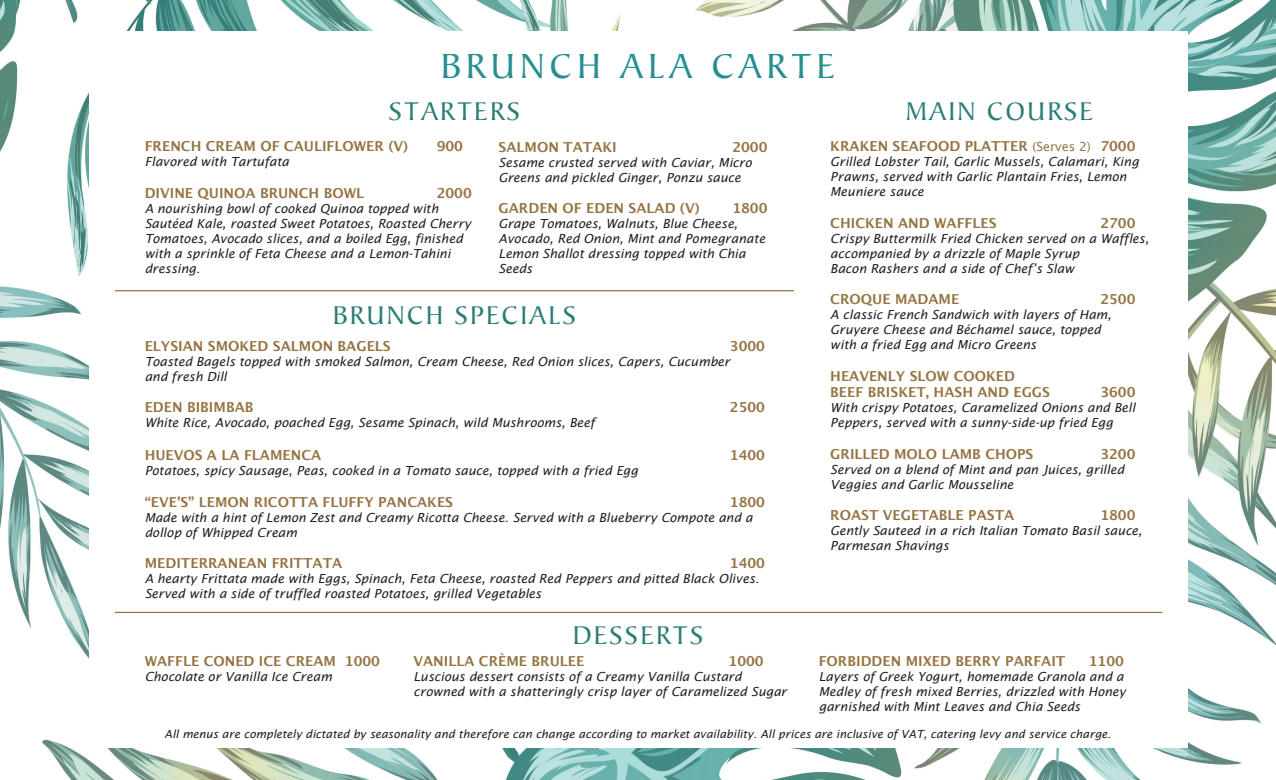
<style>
.page{position:relative;width:1276px;height:780px;background:#fff}
.page>*{position:absolute;margin:0;border:0;box-sizing:border-box;transform-origin:0 0}
.t1{font:37.5px "Baker Signet BT";letter-spacing:.13em;color:#288f91}
.t2{font:27.5px "Baker Signet BT";letter-spacing:.08em;color:#2a7e76}
.t3{font:700 13.75px/16.5px "Lucida Grande";color:#967443}
.t4{font:italic 12.5px/15px "Lucida Sans";color:#231f20}
.t5{font:italic 11.25px "Lucida Sans";color:#231f20}
.s1{font-family:"Lucida Sans Unicode";font-weight:400;font-size:12.5px}
</style>
<div class="page">
<img style="left:0;top:0;width:1276px;height:780px">
<div style="left:89px;top:32px;width:1098px;height:716px;background:#fff"></div>
<hr style="left:115px;top:290px;width:679px;height:1px;background:#967443">
<hr style="left:115px;top:611px;width:1047px;height:2px;background:#967443">
<h1 class="t1" style="left:441px;top:44px;width:395px">BRUNCH ALA CARTE</h1>
<h2 class="t2" style="left:389px;top:95px;width:133px">STARTERS</h2>
<h2 class="t2" style="left:906px;top:95px;width:189px">MAIN COURSE</h2>
<p class="t3" style="left:145px;top:139px;width:265px">FRENCH CREAM OF CAULIFLOWER (V)</p>
<p class="t3" style="left:437px;top:139px;width:28px">900</p>
<p class="t4" style="left:145px;top:154px;width:146px">Flavored with Tartufata</p>
<p class="t3" style="left:145px;top:185px;width:221px">DIVINE QUINOA BRUNCH BOWL</p>
<p class="t3" style="left:437px;top:185px;width:37px">2000</p>
<p class="t4" style="left:145px;top:201px;width:328px">A nourishing bowl of cooked Quinoa topped with Sautéed Kale, roasted Sweet Potatoes, Roasted Cherry Tomatoes, Avocado slices, and a boiled Egg, finished with a sprinkle of Feta Cheese and a Lemon-Tahini dressing.</p>
<p class="t3" style="left:498px;top:139px;width:120px">SALMON TATAKI</p>
<p class="t3" style="left:732px;top:139px;width:37px">2000</p>
<p class="t4" style="left:498px;top:155px;width:255px">Sesame crusted served with Caviar, Micro<br>Greens and pickled Ginger, Ponzu sauce</p>
<p class="t3" style="left:498px;top:201px;width:203px">GARDEN OF EDEN SALAD (V)</p>
<p class="t3" style="left:732px;top:201px;width:37px">1800</p>
<p class="t4" style="left:498px;top:216px;width:268px">Grape Tomatoes, Walnuts, Blue Cheese,<br>Avocado, Red Onion, Mint and Pomegranate<br>Lemon Shallot dressing topped with Chia<br>Seeds</p>
<h2 class="t2" style="left:333px;top:299px;width:245px">BRUNCH SPECIALS</h2>
<p class="t3" style="left:145px;top:338px;width:248px">ELYSIAN SMOKED SALMON BAGELS</p>
<p class="t3" style="left:730px;top:338px;width:37px">3000</p>
<p class="t4" style="left:145px;top:353px;width:587px">Toasted Bagels topped with smoked Salmon, Cream Cheese, Red Onion slices, Capers, Cucumber and fresh Dill</p>
<p class="t3" style="left:145px;top:399px;width:110px">EDEN BIBIMBAB</p>
<p class="t3" style="left:730px;top:399px;width:37px">2500</p>
<p class="t4" style="left:145px;top:415px;width:452px">White Rice, Avocado, poached Egg, Sesame Spinach, wild Mushrooms, Beef</p>
<p class="t3" style="left:145px;top:447px;width:178px">HUEVOS A LA FLAMENCA</p>
<p class="t3" style="left:730px;top:447px;width:37px">1400</p>
<p class="t4" style="left:145px;top:463px;width:495px">Potatoes, spicy Sausage, Peas, cooked in a Tomato sauce, topped with a fried Egg</p>
<p class="t3" style="left:145px;top:494px;width:310px">“EVE’S” LEMON RICOTTA FLUFFY PANCAKES</p>
<p class="t3" style="left:730px;top:494px;width:37px">1800</p>
<p class="t4" style="left:145px;top:509px;width:610px">Made with a hint of Lemon Zest and Creamy Ricotta Cheese. Served with a Blueberry Compote and a dollop of Whipped Cream</p>
<p class="t3" style="left:145px;top:555px;width:199px">MEDITERRANEAN FRITTATA</p>
<p class="t3" style="left:730px;top:555px;width:37px">1400</p>
<p class="t4" style="left:145px;top:571px;width:616px">A hearty Frittata made with Eggs, Spinach, Feta Cheese, roasted Red Peppers and pitted Black Olives.<br>Served with a side of truffled roasted Potatoes, grilled Vegetables</p>
<p class="t3" style="left:145px;top:653px;width:237px">WAFFLE CONED ICE CREAM 1000</p>
<p class="t4" style="left:145px;top:669px;width:189px">Chocolate or Vanilla Ice Cream</p>
<h2 class="t2" style="left:572px;top:618px;width:132px">DESSERTS</h2>
<p class="t3" style="left:413px;top:653px;width:172px">VANILLA CRÈME BRULEE</p>
<p class="t3" style="left:728px;top:653px;width:37px">1000</p>
<p class="t4" style="left:413px;top:669px;width:375px">Luscious dessert consists of a Creamy Vanilla Custard crowned with a shatteringly crisp layer of Caramelized Sugar</p>
<p class="t3" style="left:830px;top:139px;width:307px">KRAKEN SEAFOOD PLATTER <span class="s1">(Serves 2)</span> 7000</p>
<p class="t4" style="left:830px;top:154px;width:310px">Grilled Lobster Tail, Garlic Mussels, Calamari, King<br>Prawns, served with Garlic Plantain Fries, Lemon<br>Meuniere sauce</p>
<p class="t3" style="left:830px;top:215px;width:168px">CHICKEN AND WAFFLES</p>
<p class="t3" style="left:1100px;top:215px;width:37px">2700</p>
<p class="t4" style="left:830px;top:231px;width:320px">Crispy Buttermilk Fried Chicken served on a Waffles, accompanied by a drizzle of Maple Syrup<br>Bacon Rashers and a side of Chef’s Slaw</p>
<p class="t3" style="left:830px;top:292px;width:131px">CROQUE MADAME</p>
<p class="t3" style="left:1100px;top:292px;width:37px">2500</p>
<p class="t4" style="left:830px;top:307px;width:283px">A classic French Sandwich with layers of Ham,<br>Gruyere Cheese and Béchamel sauce, topped with a fried Egg and Micro Greens</p>
<p class="t3" style="left:830px;top:368px;width:221px">HEAVENLY SLOW COOKED<br>BEEF BRISKET, HASH AND EGGS</p>
<p class="t3" style="left:1100px;top:385px;width:37px">3600</p>
<p class="t4" style="left:830px;top:400px;width:306px">With crispy Potatoes, Caramelized Onions and Bell<br>Peppers, served with a sunny-side-up fried Egg</p>
<p class="t3" style="left:830px;top:446px;width:205px">GRILLED MOLO LAMB CHOPS</p>
<p class="t3" style="left:1100px;top:446px;width:37px">3200</p>
<p class="t4" style="left:830px;top:462px;width:296px">Served on a blend of Mint and pan Juices, grilled<br>Veggies and Garlic Mousseline</p>
<p class="t3" style="left:830px;top:508px;width:185px">ROAST VEGETABLE PASTA</p>
<p class="t3" style="left:1100px;top:508px;width:37px">1800</p>
<p class="t4" style="left:830px;top:523px;width:313px">Gently Sauteed in a rich Italian Tomato Basil sauce,<br>Parmesan Shavings</p>
<p class="t3" style="left:819px;top:653px;width:248px">FORBIDDEN MIXED BERRY PARFAIT</p>
<p class="t3" style="left:1088px;top:653px;width:37px">1100</p>
<p class="t4" style="left:819px;top:669px;width:308px">Layers of Greek Yogurt, homemade Granola and a<br>Medley of fresh mixed Berries, drizzled with Honey garnished with Mint Leaves and Chia Seeds</p>
<p class="t5" style="left:165px;top:727px;width:948px">All menus are completely dictated by seasonality and therefore can change according to market availability. All prices are inclusive of VAT, catering levy and service charge.</p>
</div>
